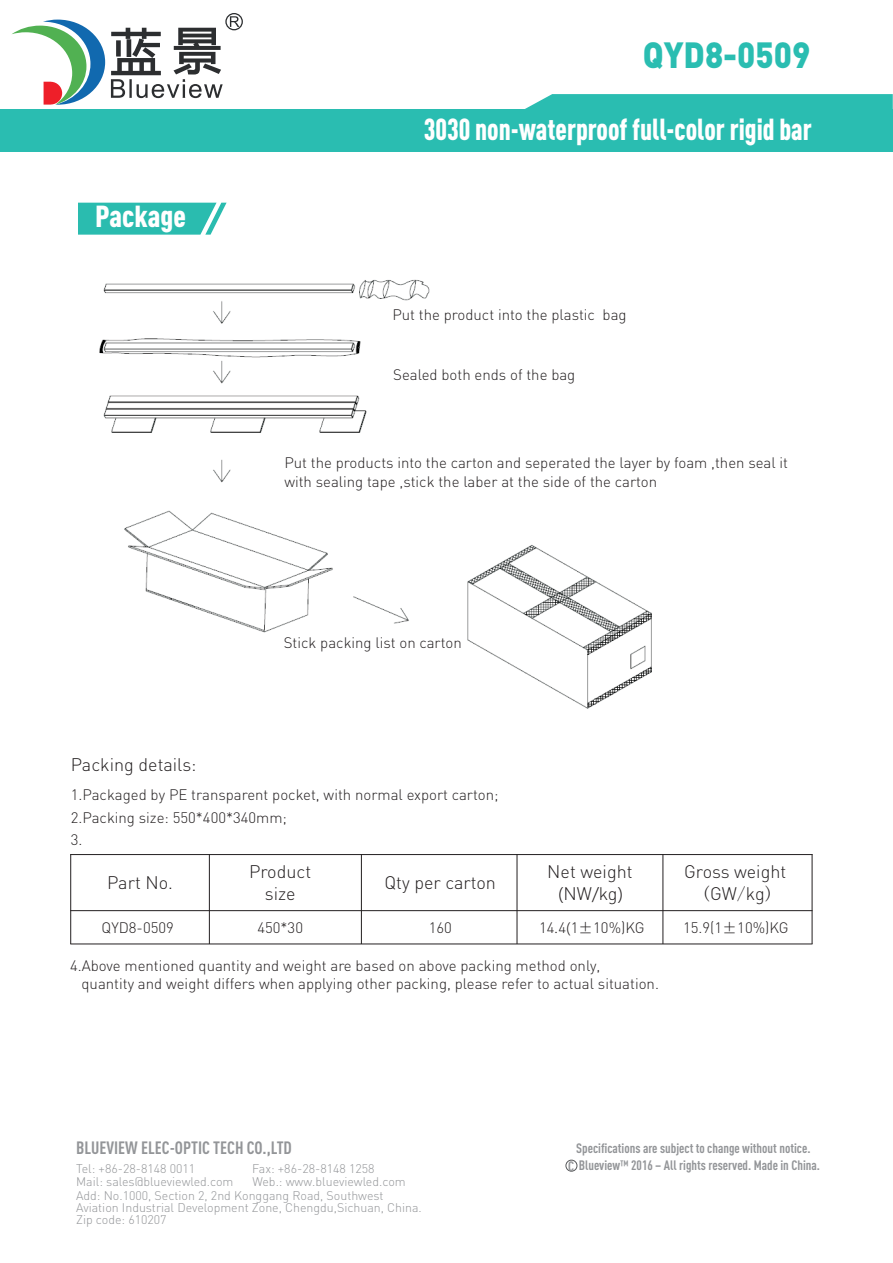
<style>
.page{position:relative;width:893px;height:1263px;background:#fff}
.page>*{position:absolute;margin:0;border:0;box-sizing:border-box;transform-origin:0 0}
.t1{font:700 36px "DIN";color:#2abdb1;scale:.91 1}
.t2{font:30px "DIN Cond";color:#fff;scale:.91 1}
.t3{font:30px "DIN Cond";color:#fff}
.t4{font:300 18px/21.8px "DIN";color:#231f20;text-align:center}
.t5{font:700 17.7px "DIN Cond";color:#939598}
.t6{font:300 15px/18.1px "DIN";color:#231f20}
.t7{font:700 13.5px/17.2px "DIN Cond";color:#939598;text-align:center}
.t8{font:300 12.45px/12px "DIN";color:#939598}
.s1{font-family:"Malgun Gothic"}
.s2{font-family:"Sim Sun";font-weight:400}
</style>
<div class="page">
<img style="left:99px;top:279px;width:553px;height:430px">
<div style="left:0;top:110px;width:893px;height:42px;background:#2abdb1"></div>
<svg style="left:12px;top:20px;width:93px;height:85px"></svg>
<svg style="left:111px;top:13px;width:132px;height:85px"></svg>
<svg style="left:447px;top:94px;width:446px;height:16px"></svg>
<div style="left:565px;top:1160px;width:12px;height:11px;border:1px solid #57585a;border-radius:50%"></div>
<hr style="left:70px;top:854px;width:1px;height:90px;background:#231f20">
<hr style="left:209px;top:854px;width:1px;height:90px;background:#231f20">
<hr style="left:361px;top:854px;width:1px;height:90px;background:#231f20">
<hr style="left:517px;top:854px;width:1px;height:90px;background:#231f20">
<hr style="left:662px;top:854px;width:1px;height:90px;background:#231f20">
<hr style="left:812px;top:854px;width:1px;height:90px;background:#231f20">
<hr style="left:70px;top:943px;width:742px;height:1px;background:#231f20">
<hr style="left:70px;top:910px;width:742px;height:1px;background:#231f20">
<hr style="left:70px;top:854px;width:742px;height:1px;background:#231f20">
<svg style="left:78px;top:203px;width:149px;height:32px;background:#3fc2b6"></svg>
<h1 class="t1" style="left:643px;top:43px;width:186px">QYD8-0509</h1>
<h2 class="t3" style="left:95px;top:205px;width:92px">Package</h2>
<h2 class="t2" style="left:424px;top:119px;width:428px">3030 non-waterproof full-color rigid bar</h2>
<p class="t6" style="left:392px;top:308px;width:236px">Put the product into the plastic bag</p>
<p class="t6" style="left:393px;top:367px;width:184px">Sealed both ends of the bag</p>
<p class="t6" style="left:284px;top:456px;width:505px">Put the products into the carton and seperated the layer by foam ,then seal it with sealing tape ,stick the laber at the side of the carton</p>
<p class="t6" style="left:284px;top:635px;width:179px">Stick packing list on carton</p>
<p class="t4" style="left:71px;top:756px;width:127px">Packing details:</p>
<p class="t6" style="left:71px;top:784px;width:429px;line-height:23px">1.Packaged by PE transparent pocket, with normal export carton;<br>2.Packing size: 550*400*340mm;</p>
<p class="t6" style="left:71px;top:832px;width:13px">3.</p>
<p class="t4" style="left:107px;top:874px;width:67px">Part No.</p>
<p class="t4" style="left:249px;top:863px;width:64px">Product size</p>
<p class="t4" style="left:384px;top:874px;width:113px">Qty per carton</p>
<p class="t4" style="left:547px;top:863px;width:87px">Net weight <span class="s1">(</span>NW<span class="s1">/</span>kg<span class="s1">)</span></p>
<p class="t4" style="left:684px;top:863px;width:104px">Gross weight <span class="s2">(</span>GW<span class="s2">/</span>kg<span class="s2">)</span></p>
<p class="t6" style="left:102px;top:920px;width:74px">QYD8-0509</p>
<p class="t6" style="left:257px;top:920px;width:47px">450*30</p>
<p class="t6" style="left:429px;top:920px;width:25px">160</p>
<p class="t6" style="left:539px;top:920px;width:107px">14<span class="s1">.</span>4<span class="s1">(</span>1<span class="s2">±</span>10%)KG</p>
<p class="t6" style="left:683px;top:920px;width:107px">15.9(1<span class="s2">±</span>10%)KG</p>
<p class="t6" style="left:82px;top:958px;width:579px;text-indent:-11px">4.Above mentioned quantity and weight are based on above packing method only,<br>quantity and weight differs when applying other packing, please refer to actual situation.</p>
<p class="t5" style="left:76px;top:1142px;width:217px">BLUEVIEW ELEC-OPTIC TECH CO.,LTD</p>
<p class="t8" style="left:76px;top:1191px;width:347px">Add: No.1000, Section 2, 2nd Konggang Road, Southwest<br>Aviation Industrial Development Zone, Chengdu,Sichuan, China.<br>Zip code: 610207</p>
<p class="t8" style="left:76px;top:1163px;width:121px">Tel: +86-28-8148 0011</p>
<p class="t8" style="left:252px;top:1163px;width:124px">Fax: +86-28-8148 1258</p>
<p class="t8" style="left:76px;top:1177px;width:159px">Mail: sales@blueviewled.com</p>
<p class="t8" style="left:252px;top:1177px;width:155px">Web.: www.blueviewled.com</p>
<p class="t7" style="left:568px;top:1141px;width:253px">Specifications are subject to change without notice.<br>C Blueview™ 2016 – All rights reserved. Made in China.</p>
</div>
